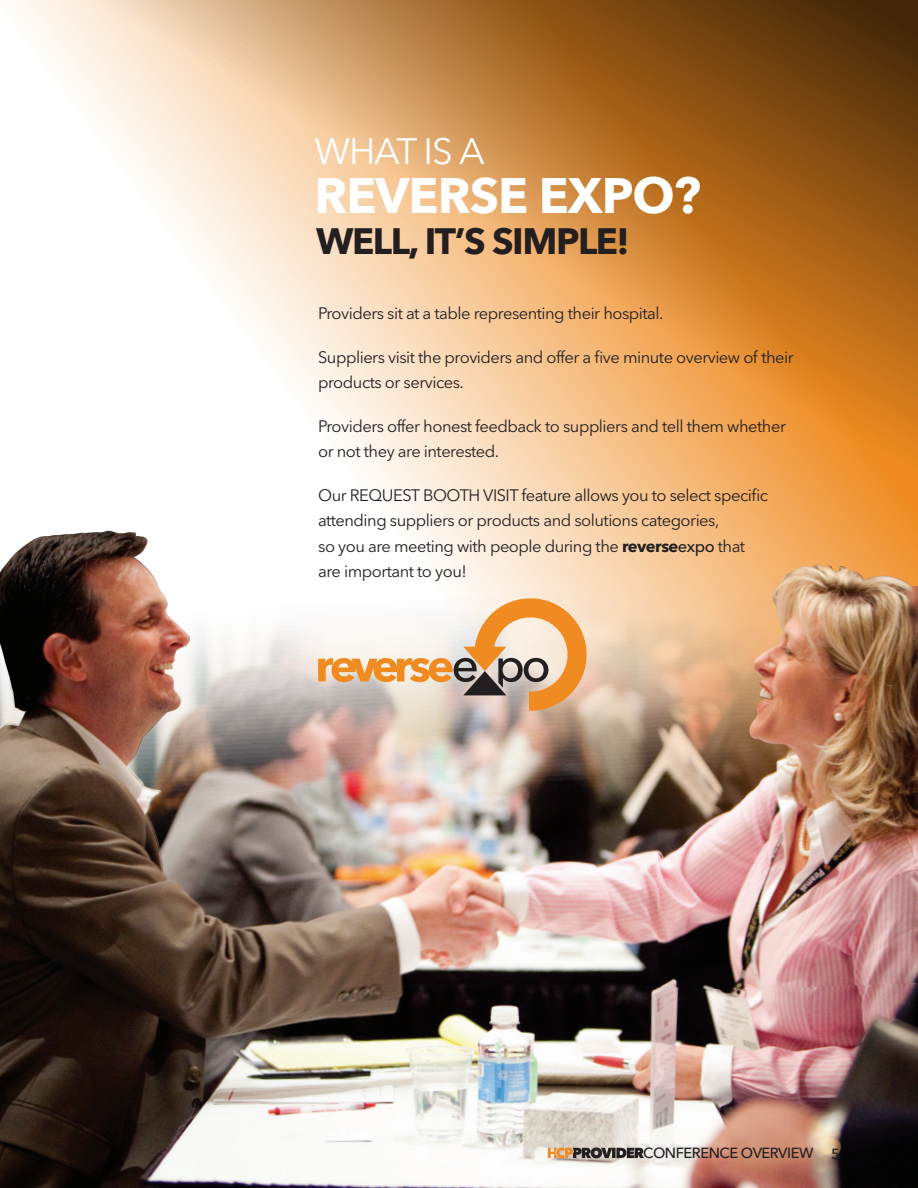
<style>
.page{position:relative;width:918px;height:1188px;background:#fff}
.page>*{position:absolute;margin:0;border:0;box-sizing:border-box;transform-origin:0 0}
.t1{font:700 49.65px "Avenir Next";letter-spacing:-.02em;color:#fff}
.t2{font:700 36.6px "Avenir Next";letter-spacing:-.04em;color:#231f20}
.t3{font:36.6px "Avenir Next";letter-spacing:-.03em;color:#fff}
.t4{font:16.5px/25.5px "Avenir Next LT Pro";letter-spacing:-.03em;color:#231f20}
.t5{font:500 14.55px "Avenir Next LT Pro";letter-spacing:-.03em;color:#231f20}
.s1{font-weight:700}
.s2{font-weight:500}
</style>
<div class="page">
<img style="left:0;top:1028px;width:918px;height:160px">
<img style="left:0;top:0;width:918px;height:1028px">
<img style="left:0;top:531px;width:815px;height:467px">
<svg style="left:318px;top:593px;width:274px;height:118px"></svg>
<svg style="left:548px;top:1147px;width:96px;height:11px"></svg>
<h2 class="t3" style="left:315px;top:120px;width:172px">WHAT IS A</h2>
<h1 class="t1" style="left:315px;top:152px;width:388px">REVERSE EXPO?</h1>
<h2 class="t2" style="left:316px;top:210px;width:315px">WELL, IT’S SIMPLE!</h2>
<p class="t4" style="left:318px;top:301px;width:347px">Providers sit at a table representing their hospital.</p>
<p class="t4" style="left:318px;top:344px;width:477px">Suppliers visit the providers and offer a five minute overview of their products or services.</p>
<p class="t4" style="left:318px;top:413px;width:469px">Providers offer honest feedback to suppliers and tell them whether or not they are interested.</p>
<p class="t4" style="left:318px;top:482px;width:452px">Our REQUEST BOOTH VISIT feature allows you to select specific attending suppliers or products and solutions categories,<br>so you are meeting with people during the <span class="s1">reverse</span><span class="s2">expo</span> that are important to you!</p>
<p class="t5" style="left:643px;top:1144px;width:198px">CONFERENCE OVERVIEW 5</p>
</div>
